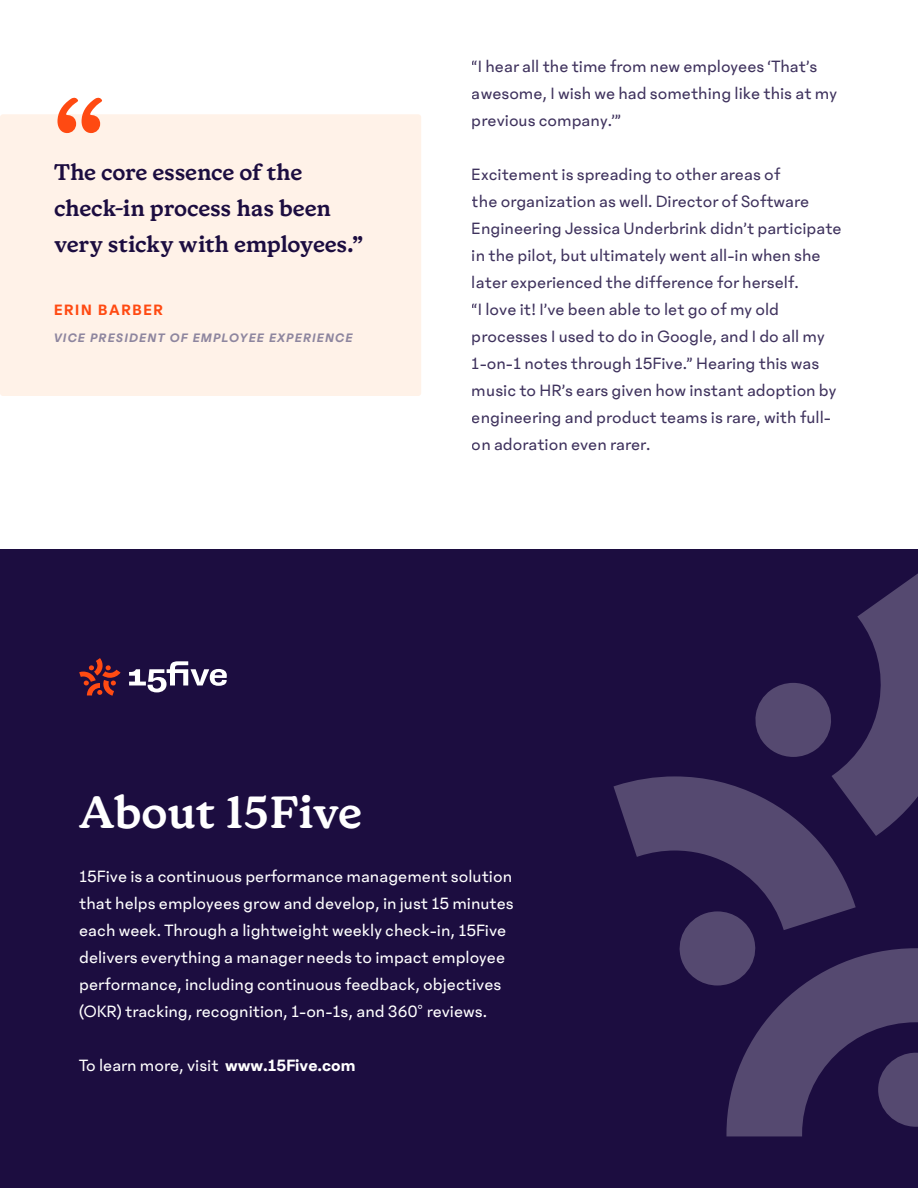
<style>
.page{position:relative;width:918px;height:1188px;background:#fff}
.page>*{position:absolute;margin:0;border:0;box-sizing:border-box;transform-origin:0 0}
.t1{font:135px "Cornbread Honey";color:#ff4a12}
.t2{font:600 48px "Cornbread Honey";color:#fff}
.t3{font:600 24px/36px "Cornbread Honey";letter-spacing:-.005em;color:#1c0d40}
.t4{font:18px/27px "Phantom Sans";color:#1c0d40}
.t5{font:18px/27px "Phantom Sans";color:#fff}
.t6{font:600 16.5px "Phantom Sans";letter-spacing:.1em;color:#ff4a12}
.t7{font:italic 600 13.5px "Phantom Sans";letter-spacing:.1em;color:#8e869f}
.s1{font-weight:600}
</style>
<div class="page">
<div style="left:0;top:550px;width:918px;height:638px;background:#1c0d40"></div>
<svg style="left:79px;top:658px;width:42px;height:38px"></svg>
<svg style="left:129px;top:661px;width:98px;height:31px"></svg>
<svg style="left:614px;top:573px;width:304px;height:563px"></svg>
<div style="left:0;top:114px;width:421px;height:282px;background:#fff2e8;border-radius:3px"></div>
<p class="t1" style="left:54px;top:62px;width:52px">“</p>
<p class="t3" style="left:54px;top:156px;width:310px">The core essence of the check-in process has been very sticky with employees.”</p>
<p class="t6" style="left:54px;top:300px;width:111px">ERIN BARBER</p>
<p class="t7" style="left:54px;top:330px;width:300px">VICE PRESIDENT OF EMPLOYEE EXPERIENCE</p>
<p class="t4" style="left:472px;top:53px;width:367px">“I hear all the time from new employees ‘That’s awesome, I wish we had something like this at my previous company.’”</p>
<p class="t4" style="left:472px;top:161px;width:372px">Excitement is spreading to other areas of<br>the organization as well. Director of Software Engineering Jessica Underbrink didn’t participate in the pilot, but ultimately went all-in when she later experienced the difference for herself.<br>“I love it! I’ve been able to let go of my old processes I used to do in Google, and I do all my 1-on-1 notes through 15Five.” Hearing this was music to HR’s ears given how instant adoption by engineering and product teams is rare, with full&shy;on adoration even rarer.</p>
<h2 class="t2" style="left:79px;top:783px;width:284px">About 15Five</h2>
<p class="t5" style="left:79px;top:863px;width:436px">15Five is a continuous performance management solution that helps employees grow and develop, in just 15 minutes each week. Through a lightweight weekly check-in, 15Five delivers everything a manager needs to impact employee performance, including continuous feedback, objectives (OKR) tracking, recognition, 1-on-1s, and 360° reviews.</p>
<p class="t5" style="left:79px;top:1052px;width:278px">To learn more, visit <span class="s1">www.15Five.com</span></p>
</div>
